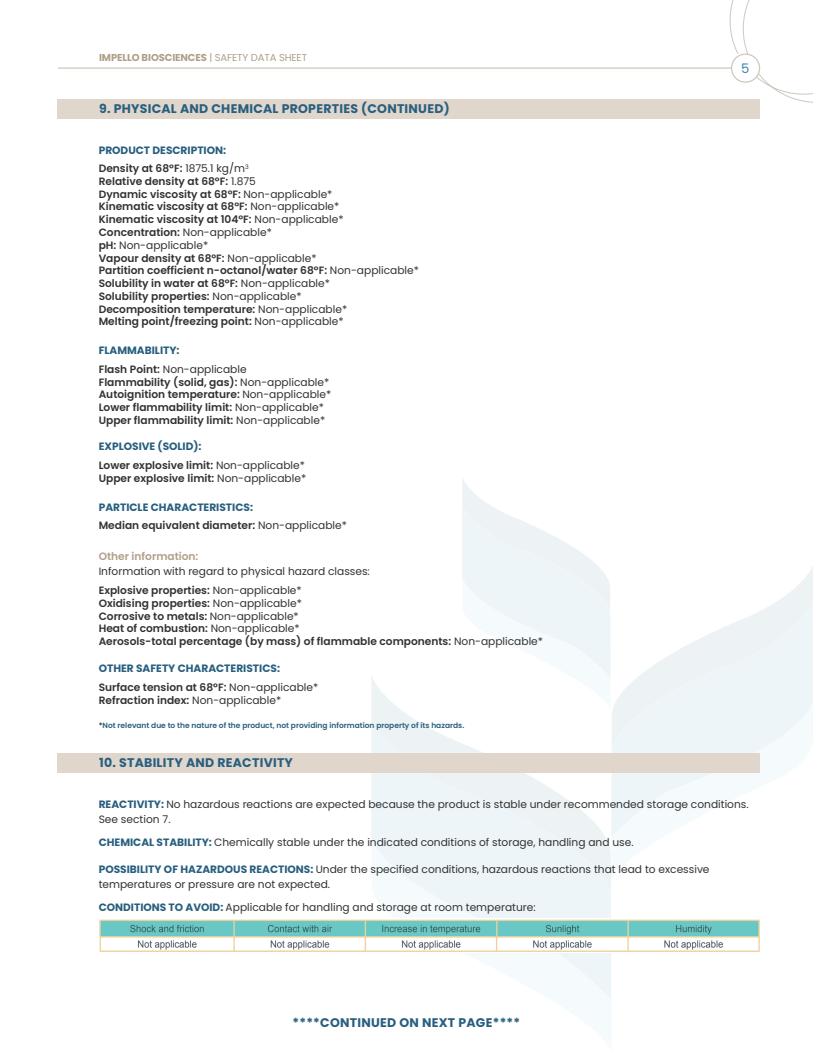
<style>
.page{position:relative;width:813px;height:1053px;background:#fff}
.page>*{position:absolute;margin:0;border:0;box-sizing:border-box;transform-origin:0 0}
.t1{font:13.12px "Poppins";color:#3d84b4}
.t2{font:700 12.5px "Poppins";letter-spacing:.02em;color:#285f7f}
.t3{font:600 10.62px/12.8px "Poppins";color:#313232}
.t4{font:10.62px/15px "Poppins";color:#313232}
.t5{font:700 10.62px/18.5px "Poppins";color:#285f7f}
.t6{font:600 10.62px "Poppins";color:#af9f89}
.t7{font:700 10px "Poppins";letter-spacing:-.01em;color:#af9f89}
.t8{font:600 7.5px "Poppins";color:#28607f}
.s1{font-weight:400}
.s2{font-weight:600;color:#313232}
.s3{font-weight:400;color:#313232}
.s4{font-weight:700;color:#285f7f}
.s5{font-weight:600}
.s6{color:#313232}
</style>
<div class="page">
<svg style="left:371px;top:676px;width:47px;height:46px"></svg>
<svg style="left:371px;top:722px;width:238px;height:115px;fill:#edf5f9"></svg>
<svg style="left:372px;top:837px;width:239px;height:162px;fill:#edf5f9"></svg>
<svg style="left:774px;top:568px;width:38px;height:36px"></svg>
<svg style="left:617px;top:604px;width:195px;height:96px;fill:#edf5f9"></svg>
<svg style="left:609px;top:700px;width:203px;height:184px;fill:#f5fbfd"></svg>
<svg style="left:462px;top:478px;width:149px;height:234px"></svg>
<svg style="left:729px;top:1px;width:83px;height:101px"></svg>
<hr style="left:58px;top:67px;width:673px;height:2px;background:#cec9bd">
<div style="left:731px;top:54px;width:28px;height:28px;background:#fff;border-radius:50%"></div>
<div style="left:730px;top:53px;width:29px;height:30px;border:1px solid #cec9bd;border-radius:50%"></div>
<div style="left:57px;top:99px;width:702px;height:19px;background:#e0d6cc"></div>
<div style="left:57px;top:753px;width:702px;height:19px;background:#e0d6cc"></div>
<img style="left:99px;top:918px;width:660px;height:34px">
<p class="t7" style="left:99px;top:51px;width:209px">IMPELLO BIOSCIENCES <span class="s1">| SAFETY DATA SHEET</span></p>
<p class="t2" style="left:99px;top:101px;width:352px">9. PHYSICAL AND CHEMICAL PROPERTIES (CONTINUED)</p>
<p class="t5" style="left:99px;top:141px;width:151px">PRODUCT DESCRIPTION:<br><span class="s2">Density at 68ºF:</span> <span class="s3">1875.1 kg/m</span><sup>3</sup></p>
<p class="t3" style="left:99px;top:175px;width:321px">Relative density at 68ºF: <span class="s1">1.875<br></span>Dynamic viscosity at 68ºF: <span class="s1">Non-applicable*<br></span>Kinematic viscosity at 68ºF: <span class="s1">Non-applicable*<br></span>Kinematic viscosity at 104ºF: <span class="s1">Non-applicable* </span>Concentration: <span class="s1">Non-applicable*<br></span>pH: <span class="s1">Non-applicable*<br></span>Vapour density at 68ºF: <span class="s1">Non-applicable*<br></span>Partition coefficient n-octanol/water 68ºF: <span class="s1">Non-applicable* </span>Solubility in water at 68ºF: <span class="s1">Non-applicable*<br></span>Solubility properties: <span class="s1">Non-applicable*<br></span>Decomposition temperature: <span class="s1">Non-applicable*<br></span>Melting point/freezing point: <span class="s1">Non-applicable*</span></p>
<p class="t4" style="left:99px;top:341px;width:149px;line-height:18.5px"><span class="s4">FLAMMABILITY:<br></span><span class="s5">Flash Point:</span> Non-applicable</p>
<p class="t3" style="left:99px;top:375px;width:234px">Flammability (solid, gas): <span class="s1">Non-applicable* </span>Autoignition temperature: <span class="s1">Non-applicable* </span>Lower flammability limit: <span class="s1">Non-applicable* </span>Upper flammability limit: <span class="s1">Non-applicable*</span></p>
<p class="t3" style="left:99px;top:437px;width:208px;line-height:18.5px"><span class="s4">EXPLOSIVE (SOLID):<br></span>Lower explosive limit: <span class="s1">Non-applicable*</span></p>
<p class="t3" style="left:99px;top:471px;width:209px">Upper explosive limit: <span class="s1">Non-applicable*</span></p>
<p class="t3" style="left:99px;top:497px;width:250px;line-height:18.5px"><span class="s4">PARTICLE CHARACTERISTICS:<br></span>Median equivalent diameter: <span class="s1">Non-applicable*</span></p>
<p class="t6" style="left:99px;top:550px;width:101px">Other information:</p>
<p class="t4" style="left:99px;top:562px;width:272px;line-height:19px">Information with regard to physical hazard classes:<br><span class="s5">Explosive properties:</span> Non-applicable*</p>
<p class="t3" style="left:99px;top:597px;width:445px">Oxidising properties: <span class="s1">Non-applicable*<br></span>Corrosive to metals: <span class="s1">Non-applicable*<br></span>Heat of combustion: <span class="s1">Non-applicable*<br></span>Aerosols-total percentage (by mass) of flammable components: <span class="s1">Non-applicable*</span></p>
<p class="t5" style="left:99px;top:658px;width:221px;line-height:19.2px">OTHER SAFETY CHARACTERISTICS:<br><span class="s2">Surface tension at 68ºF:</span> <span class="s3">Non-applicable*</span></p>
<p class="t3" style="left:99px;top:693px;width:184px">Refraction index: <span class="s1">Non-applicable*</span></p>
<p class="t8" style="left:99px;top:721px;width:367px"><span class="s6">*</span>Not relevant due to the nature of the product, not providing information property of its hazards.</p>
<p class="t2" style="left:99px;top:755px;width:195px">10. STABILITY AND REACTIVITY</p>
<p class="t4" style="left:99px;top:796px;width:651px"><span class="s4">REACTIVITY:</span> No hazardous reactions are expected because the product is stable under recommended storage conditions.<br>See section 7.</p>
<p class="t4" style="left:99px;top:835px;width:536px"><span class="s4">CHEMICAL STABILITY:</span> Chemically stable under the indicated conditions of storage, handling and use.</p>
<p class="t4" style="left:99px;top:861px;width:612px"><span class="s4">POSSIBILITY OF HAZARDOUS REACTIONS:</span> Under the specified conditions, hazardous reactions that lead to excessive temperatures or pressure are not expected.</p>
<p class="t4" style="left:99px;top:899px;width:438px"><span class="s4">CONDITIONS TO AVOID:</span> Applicable for handling and storage at room temperature:</p>
<p class="t1" style="left:740px;top:61px;width:10px">5</p>
<p class="t2" style="left:292px;top:1015px;width:229px">****CONTINUED ON NEXT PAGE****</p>
</div>
